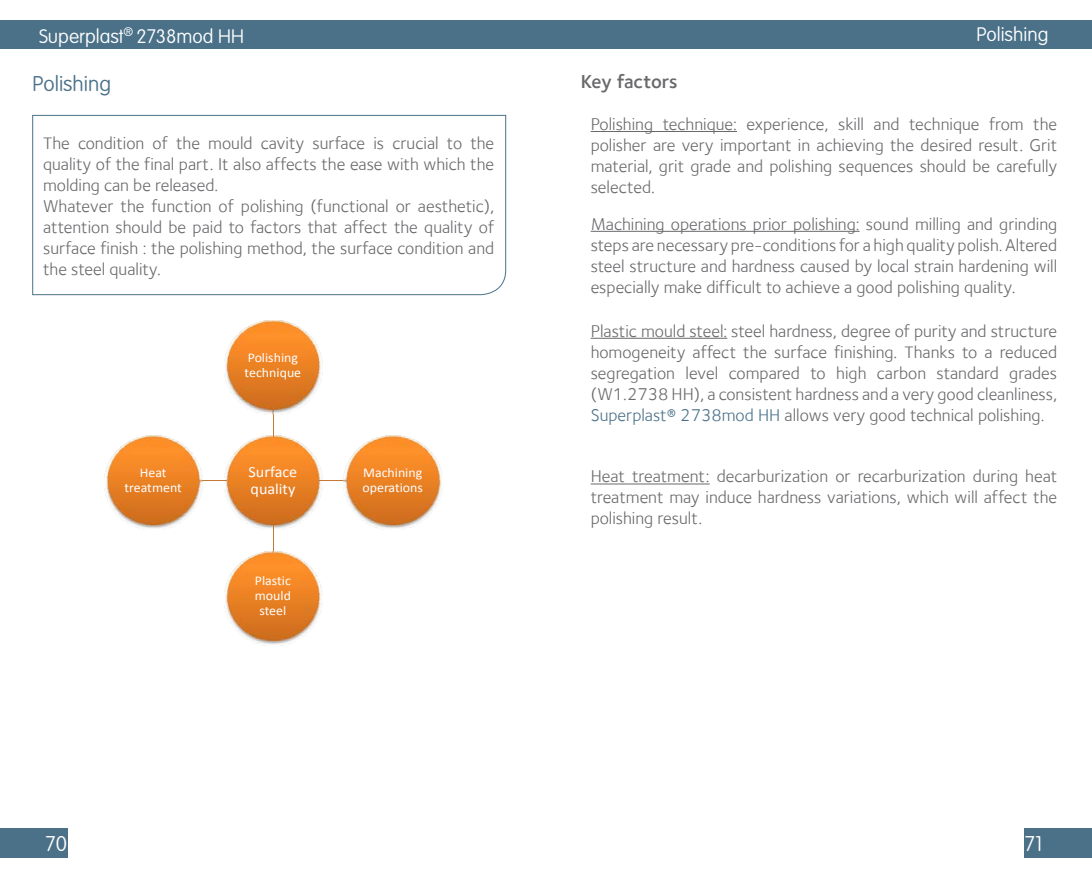
<style>
.page{position:relative;width:1092px;height:893px;background:#fff}
.page>*{position:absolute;margin:0;border:0;box-sizing:border-box;transform-origin:0 0}
.Titres_généraux{font:100 21px "VAG Rounded Std";color:#4b7189}
.t1{font:100 21px "VAG Rounded Std";color:#fff}
.Titre_chapitre{font:100 19.25px "VAG Rounded Std";color:#fff}
.Sous_titres{font:600 19.25px "Foundry Sterling";letter-spacing:-.01em;color:#69696c}
.Texte{font:17.5px/21px "Foundry Sterling";color:#69696c;text-align:justify}
.t2{font:15.58px/17.2px "Calibri";color:#fff;scale:1.04 1}
.t3{font:13.3px/14.7px "Calibri";color:#fff;scale:1.04 1}
.s1{color:#4b7189}
</style>
<div class="page">
<div style="left:0;top:21px;width:545px;height:28px;background:#4b7189"></div>
<div style="left:545px;top:21px;width:546px;height:28px;background:#4b7189"></div>
<div style="left:0;top:828px;width:67px;height:30px;background:#4b7189"></div>
<div style="left:1024px;top:828px;width:67px;height:30px;background:#4b7189"></div>
<svg style="left:32px;top:115px;width:474px;height:181px"></svg>
<img style="left:223px;top:435px;width:100px;height:95px">
<img style="left:224px;top:320px;width:99px;height:93px">
<svg style="left:269px;top:410px;width:8px;height:27px"></svg>
<img style="left:343px;top:435px;width:100px;height:94px">
<svg style="left:268px;top:525px;width:10px;height:25px"></svg>
<img style="left:224px;top:550px;width:99px;height:96px">
<img style="left:104px;top:435px;width:99px;height:95px">
<hr style="left:590px;top:231px;width:269px;height:1px;background:#69696c">
<hr style="left:590px;top:338px;width:137px;height:1px;background:#69696c">
<hr style="left:590px;top:131px;width:147px;height:1px;background:#69696c">
<hr style="left:590px;top:484px;width:119px;height:1px;background:#69696c">
<p class="Titre_chapitre" style="left:39px;top:25px;width:206px">Superplast<sup>®</sup> 2738mod HH</p>
<p class="Titres_généraux" style="left:33px;top:71px;width:80px">Polishing</p>
<p class="Texte" style="left:43px;top:133px;width:452px">The condition of the mould cavity surface is crucial to the quality of the final part. It also affects the ease with which the molding can be released.</p>
<p class="Texte" style="left:43px;top:196px;width:452px">Whatever the function of polishing (functional or aesthetic), attention should be paid to factors that affect the quality of surface finish : the polishing method, the surface condition and the steel quality.</p>
<p class="t3" style="left:124px;top:465px;width:57px;text-align:center">Heat treatment</p>
<p class="t3" style="left:244px;top:350px;width:56px">Polishing technique</p>
<p class="t2" style="left:248px;top:462px;width:48px">Surface quality</p>
<p class="t3" style="left:255px;top:573px;width:36px;text-align:center">Plastic mould steel</p>
<p class="t3" style="left:362px;top:465px;width:60px">Machining operations</p>
<p class="Sous_titres" style="left:580px;top:70px;width:98px">Key factors</p>
<p class="Titre_chapitre" style="left:976px;top:23px;width:73px">Polishing</p>
<p class="Texte" style="left:590px;top:113px;width:468px">Polishing technique: experience, skill and technique from the polisher are very important in achieving the desired result. Grit material, grit grade and polishing sequences should be carefully selected.</p>
<p class="Texte" style="left:590px;top:213px;width:468px">Machining operations prior polishing: sound milling and grinding steps are necessary pre-conditions for a high quality polish. Altered steel structure and hardness caused by local strain hardening will especially make difficult to achieve a good polishing quality.</p>
<p class="Texte" style="left:590px;top:320px;width:468px">Plastic mould steel: steel hardness, degree of purity and structure homogeneity affect the surface finishing. Thanks to a reduced segregation level compared to high carbon standard grades (W1.2738 HH), a consistent hardness and a very good cleanliness, <span class="s1">Superplast® 2738mod HH</span> allows very good technical polishing.</p>
<p class="Texte" style="left:590px;top:466px;width:468px">Heat treatment: decarburization or recarburization during heat treatment may induce hardness variations, which will affect the polishing result.</p>
<p class="t1" style="left:46px;top:832px;width:23px">70</p>
<p class="t1" style="left:1024px;top:832px;width:19px">71</p>
</div>
